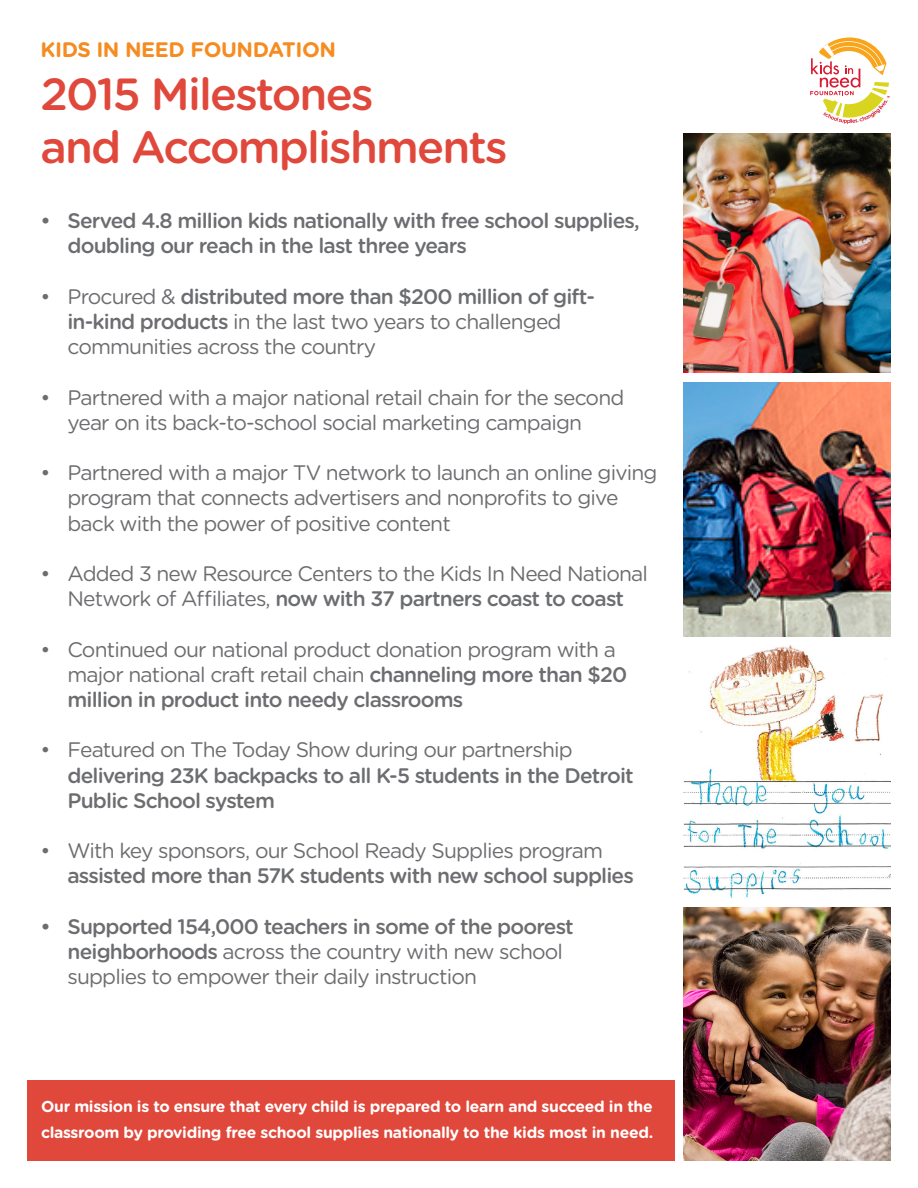
<style>
.page{position:relative;width:918px;height:1188px;background:#fff}
.page>*{position:absolute;margin:0;border:0;box-sizing:border-box;transform-origin:0 0}
.t1{font:500 45px "Gotham Rounded";letter-spacing:-.04em;color:#e0483b}
.t2{font:21px/25.2px "Gotham Rounded";letter-spacing:-.04em;color:#6c6d70}
.t3{font:500 21px/25.2px "Gotham Rounded";letter-spacing:-.04em;color:#6c6d70}
.t4{font:700 21px "Gotham Rounded";letter-spacing:-.02em;color:#f68b21}
.t5{font:700 15.75px/25.8px "Gotham Rounded";letter-spacing:-.02em;color:#fff}
.s1{font-weight:500}
.s2{font-weight:400}
</style>
<div class="page">
<img style="left:683px;top:134px;width:208px;height:239px">
<img style="left:683px;top:383px;width:208px;height:254px">
<img style="left:683px;top:907px;width:208px;height:254px">
<img style="left:683px;top:645px;width:208px;height:254px">
<div style="left:27px;top:1081px;width:648px;height:80px;background:#e0483b"></div>
<svg style="left:810px;top:38px;width:80px;height:86px"></svg>
<p class="t4" style="left:40px;top:34px;width:297px">KIDS IN NEED FOUNDATION</p>
<p class="t1" style="left:40px;top:62px;width:335px">2015 Milestones</p>
<p class="t1" style="left:40px;top:115px;width:469px">and Accomplishments</p>
<p class="t3" style="left:68px;top:207px;width:574px;text-indent:-27px">• Served 4.8 million kids nationally with free school supplies, doubling our reach in the last three years</p>
<p class="t2" style="left:68px;top:283px;width:529px;text-indent:-27px">• Procured &amp; <span class="s1">distributed more than $200 million of gift&shy;in-kind products</span> in the last two years to challenged communities across the country</p>
<p class="t2" style="left:68px;top:384px;width:558px;text-indent:-27px">• Partnered with a major national retail chain for the second year on its back-to-school social marketing campaign</p>
<p class="t2" style="left:68px;top:459px;width:592px;text-indent:-27px">• Partnered with a major TV network to launch an online giving program that connects advertisers and nonprofits to give back with the power of positive content</p>
<p class="t2" style="left:40px;top:560px;width:609px;text-align:center">• Added 3 new Resource Centers to the Kids In Need National<br>Network of Affiliates, <span class="s1">now with 37 partners coast to coast</span></p>
<p class="t2" style="left:68px;top:636px;width:561px;text-indent:-27px">• Continued our national product donation program with a major national craft retail chain <span class="s1">channeling more than $20 million in product into needy classrooms</span></p>
<p class="t3" style="left:68px;top:737px;width:568px;text-indent:-27px"><span class="s2">• Featured on The Today Show during our partnership </span>delivering 23K backpacks to all K-5 students in the Detroit<br>Public School system</p>
<p class="t3" style="left:68px;top:837px;width:568px;text-indent:-27px"><span class="s2">• With key sponsors, our School Ready Supplies program </span>assisted more than 57K students with new school supplies</p>
<p class="t2" style="left:68px;top:913px;width:508px;text-indent:-27px"><span class="s1">• Supported 154,000 teachers in some of the poorest neighborhoods</span> across the country with new school supplies to empower their daily instruction</p>
<p class="t5" style="left:41px;top:1093px;width:614px">Our mission is to ensure that every child is prepared to learn and succeed in the classroom by providing free school supplies nationally to the kids most in need.</p>
</div>
